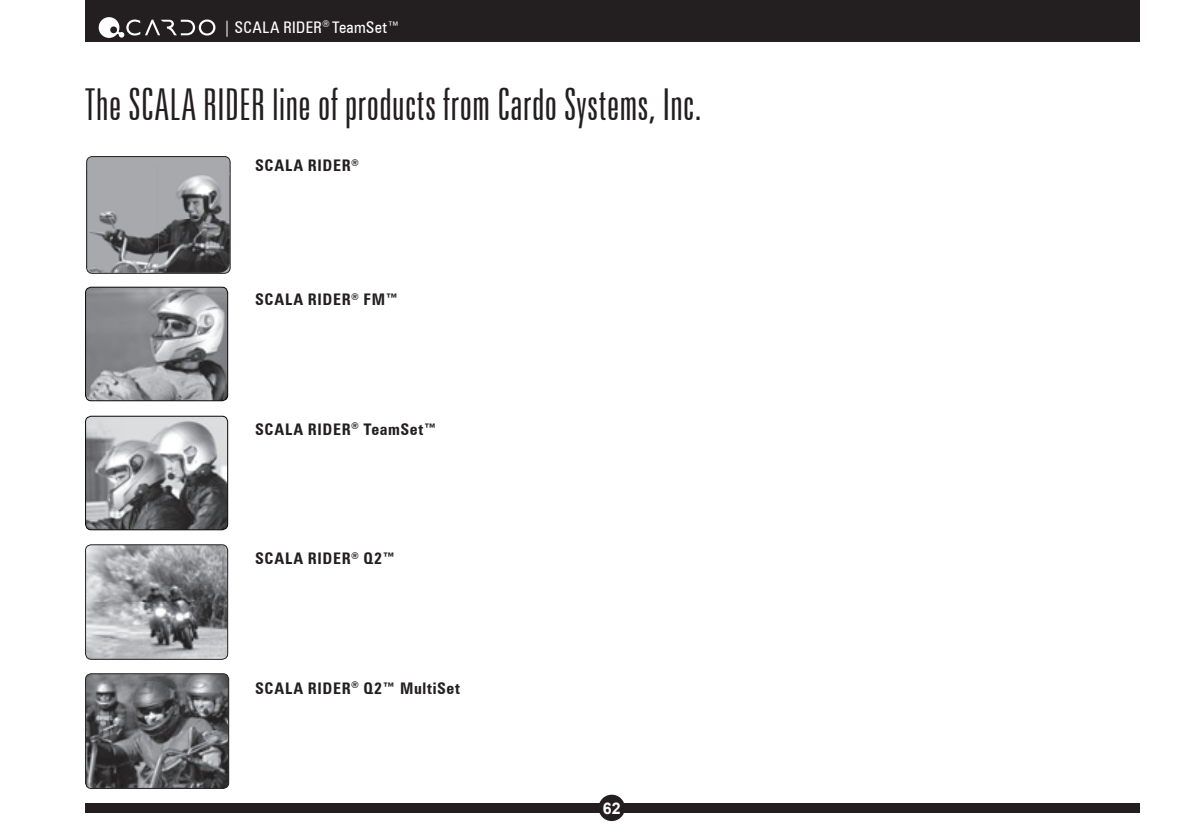
<style>
.page{position:relative;width:1191px;height:840px;background:#fff}
.page>*{position:absolute;margin:0;border:0;box-sizing:border-box;transform-origin:0 0}
.t1{font:300 extra-condensed 44px "Zurich BT";letter-spacing:.005em;color:#231f20}
.t2{font:700 condensed 16px "Zurich BT";letter-spacing:.04em;color:#231f20}
.t3{font:condensed 16px "Zurich BT";letter-spacing:.02em;color:#fff}
.t4{font:700 16px "Arial";color:#fff}
</style>
<div class="page">
<div style="left:85px;top:802px;width:1055px;height:10px;background:#231f20"></div>
<div style="left:598px;top:794px;width:27px;height:26px;background:#231f20;border-radius:50%"></div>
<div style="left:85px;top:0;width:1055px;height:42px;background:#231f20"></div>
<svg style="left:98px;top:17px;width:117px;height:21px"></svg>
<img style="left:86px;top:417px;width:142px;height:112px">
<div style="left:85px;top:415px;width:143px;height:115px;border:1px solid #040503;border-radius:6px"></div>
<svg style="left:86px;top:156px;width:145px;height:118px;background:#909093"></svg>
<img style="left:86px;top:170px;width:1px;height:97px">
<img style="left:87px;top:165px;width:143px;height:56px">
<img style="left:87px;top:170px;width:1px;height:51px">
<img style="left:230px;top:174px;width:1px;height:47px">
<img style="left:87px;top:221px;width:143px;height:52px">
<img style="left:86px;top:288px;width:142px;height:112px">
<div style="left:85px;top:286px;width:143px;height:115px;border:1px solid #040503;border-radius:6px"></div>
<img style="left:86px;top:545px;width:142px;height:114px">
<div style="left:85px;top:544px;width:143px;height:115px;border:1px solid #231f20;border-radius:6px"></div>
<img style="left:86px;top:674px;width:143px;height:114px">
<div style="left:85px;top:673px;width:144px;height:115px;border:1px solid #231f20;border-radius:6px"></div>
<p class="t3" style="left:223px;top:17px;width:178px">| SCALA RIDER<sup>®</sup> TeamSet™</p>
<h1 class="t1" style="left:85px;top:81px;width:618px">The SCALA RIDER line of products from Cardo Systems, Inc.</h1>
<p class="t2" style="left:255px;top:156px;width:105px">SCALA RIDER<sup>®</sup></p>
<p class="t2" style="left:255px;top:289px;width:145px">SCALA RIDER<sup>®</sup> FM™</p>
<p class="t2" style="left:255px;top:419px;width:183px">SCALA RIDER<sup>®</sup> TeamSet™</p>
<p class="t2" style="left:255px;top:548px;width:142px">SCALA RIDER<sup>®</sup> Q2™</p>
<p class="t2" style="left:255px;top:677px;width:206px">SCALA RIDER<sup>®</sup> Q2™ MultiSet</p>
<p class="t4" style="left:603px;top:798px;width:19px">62</p>
</div>
